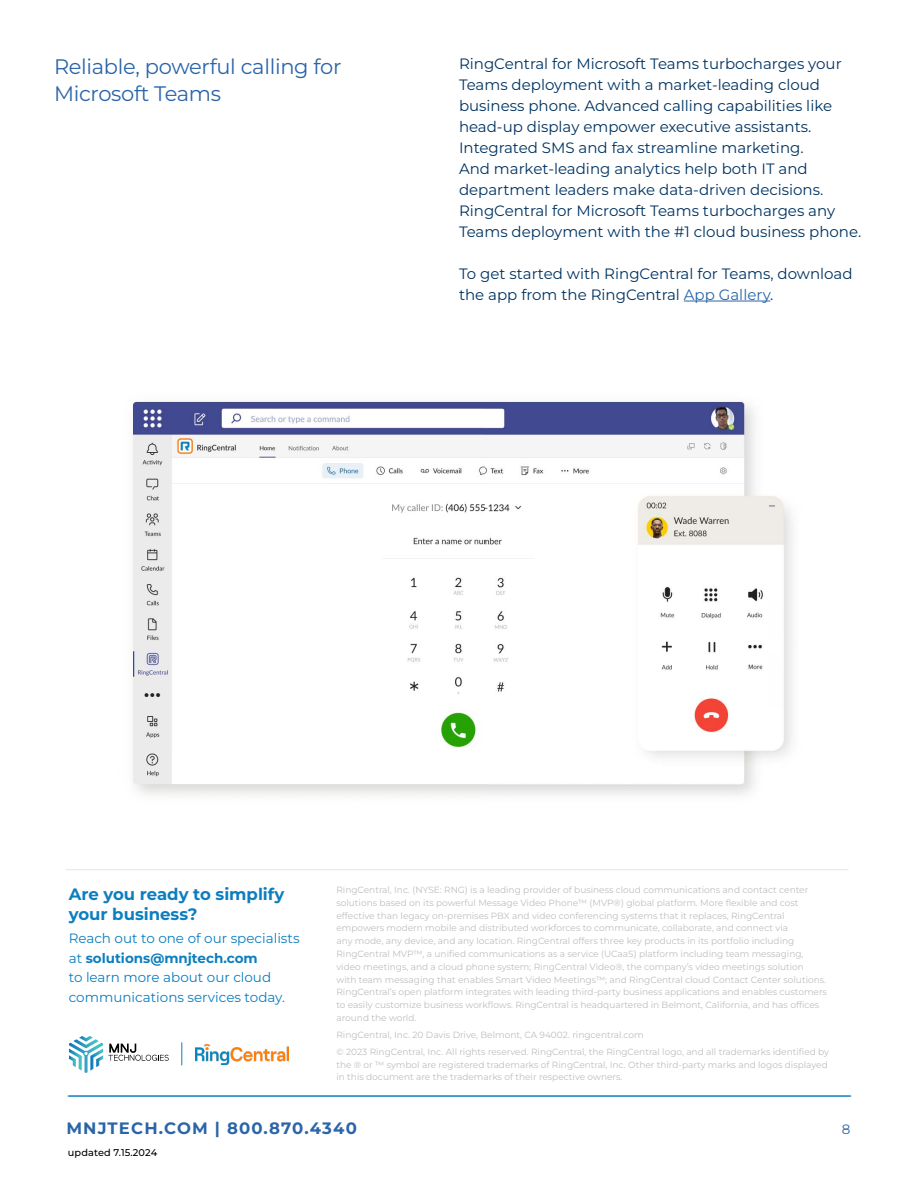
<style>
.page{position:relative;width:918px;height:1188px;background:#fff}
.page>*{position:absolute;margin:0;border:0;box-sizing:border-box;transform-origin:0 0}
.t1{font:21px/27px "Montserrat";letter-spacing:-.015em;color:#2b65a9}
.t2{font:700 16.5px/19.5px "Montserrat";color:#0c7ec0}
.t3{font:700 16.5px "Montserrat";letter-spacing:.07em;color:#2b65a9}
.t4{font:15px/21px "Montserrat";color:#003361}
.t5{font:13.5px/19.5px "Montserrat";color:#0c7ec0}
.t6{font:13.5px "Montserrat";color:#2b65a9}
.t7{font:500 9.75px "Montserrat";letter-spacing:.01em;color:#000}
.t8{font:9px/12.8px "Montserrat";color:#bebebe}
.s1{color:#2b65a9}
.s2{font-weight:700}
</style>
<div class="page">
<hr style="left:68px;top:1096px;width:782px;height:1px;background:#0c7ec0">
<hr style="left:684px;top:301px;width:86px;height:1px;background:#2b65a9">
<img style="left:130px;top:400px;width:663px;height:395px">
<hr style="left:66px;top:869px;width:782px;height:1px;background:#e5e6ea">
<hr style="left:69px;top:1096px;width:782px;height:1px;background:#0c7ec0">
<img style="left:196px;top:1045px;width:92px;height:19px">
<svg style="left:69px;top:1036px;width:100px;height:37px"></svg>
<svg style="left:181px;top:1042px;width:1px;height:23px"></svg>
<h1 class="t1" style="left:54px;top:53px;width:289px">Reliable, powerful calling for<br>Microsoft Teams</h1>
<p class="t4" style="left:459px;top:52px;width:404px">RingCentral for Microsoft Teams turbocharges your Teams deployment with a market-leading cloud business phone. Advanced calling capabilities like head-up display empower executive assistants.<br>Integrated SMS and fax streamline marketing.<br>And market-leading analytics help both IT and department leaders make data-driven decisions.<br>RingCentral for Microsoft Teams turbocharges any Teams deployment with the #1 cloud business phone.</p>
<h3 class="t4" style="left:459px;top:262px;width:395px">To get started with RingCentral for Teams, download the app from the RingCentral <span class="s1">App Gallery</span>.</h3>
<h2 class="t2" style="left:69px;top:884px;width:217px">Are you ready to simplify your business?</h2>
<h3 class="t5" style="left:69px;top:928px;width:232px">Reach out to one of our specialists at <span class="s2">solutions@mnjtech.com<br></span>to learn more about our cloud communications services today.</h3>
<p class="t8" style="left:336px;top:883px;width:492px">RingCentral, Inc. (NYSE: RNG) is a leading provider of business cloud communications and contact center solutions based on its powerful Message Video Phone™ (MVP®) global platform. More flexible and cost effective than legacy on-premises PBX and video conferencing systems that it replaces, RingCentral empowers modern mobile and distributed workforces to communicate, collaborate, and connect via<br>any mode, any device, and any location. RingCentral offers three key products in its portfolio including RingCentral MVP™, a unified communications as a service (UCaaS) platform including team messaging, video meetings, and a cloud phone system; RingCentral Video®, the company’s video meetings solution<br>with team messaging that enables Smart Video Meetings™; and RingCentral cloud Contact Center solutions.<br>RingCentral’s open platform integrates with leading third-party business applications and enables customers to easily customize business workflows. RingCentral is headquartered in Belmont, California, and has offices around the world.</p>
<p class="t8" style="left:336px;top:1026px;width:494px;line-height:17.1px">RingCentral, Inc. 20 Davis Drive, Belmont, CA 94002. ringcentral.com<br>© 2023 RingCentral, Inc. All rights reserved. RingCentral, the RingCentral logo, and all trademarks identified by</p>
<p class="t8" style="left:336px;top:1058px;width:493px">the ® or ™ symbol are registered trademarks of RingCentral, Inc. Other third-party marks and logos displayed in this document are the trademarks of their respective owners.</p>
<h2 class="t3" style="left:66px;top:1116px;width:292px">MNJTECH.COM | 800.870.4340</h2>
<h3 class="t6" style="left:842px;top:1120px;width:10px">8</h3>
<p class="t7" style="left:68px;top:1146px;width:91px">updated 7.15.2024</p>
</div>
